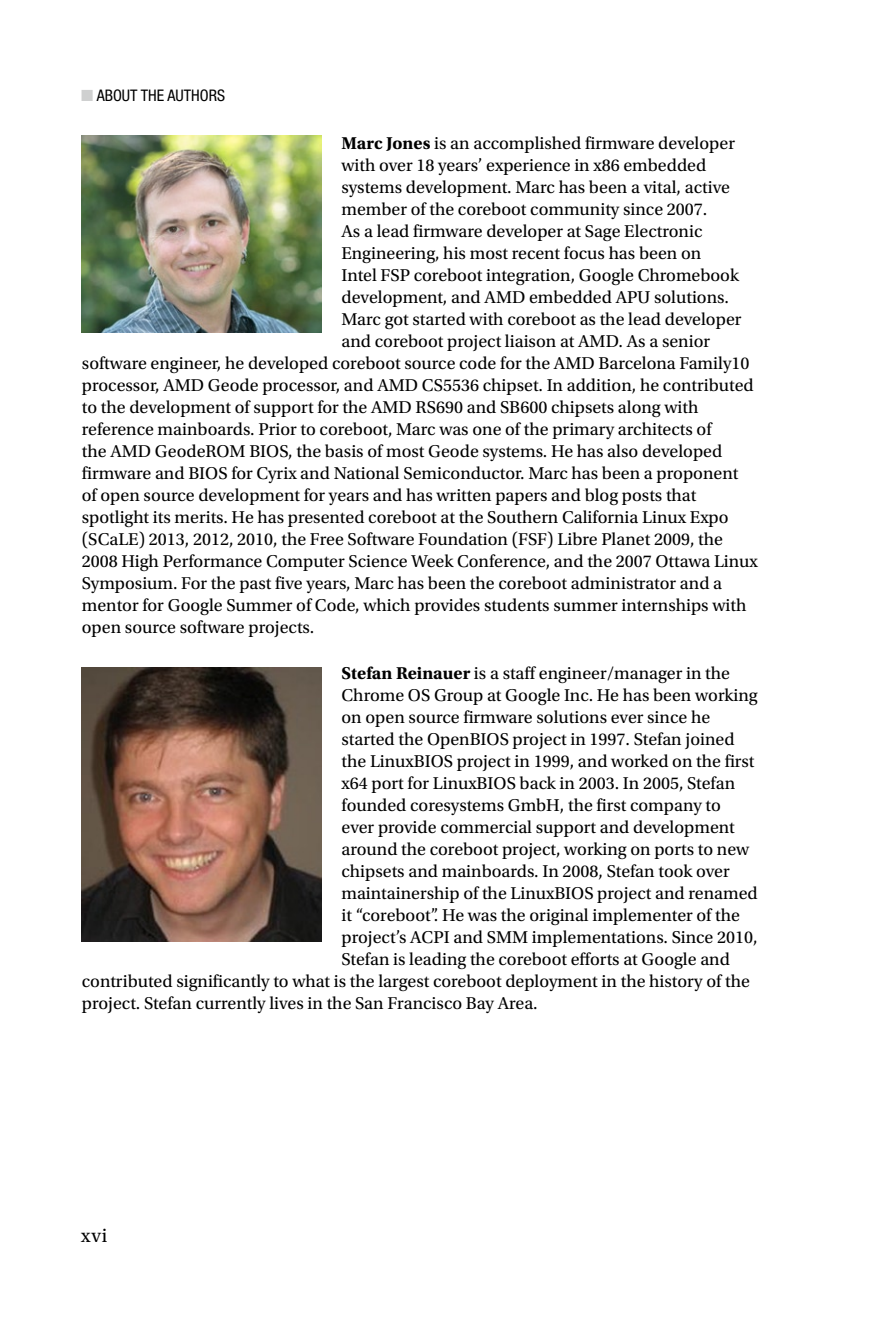
<style>
.page{position:relative;width:882px;height:1332px;background:#fff}
.page>*{position:absolute;margin:0;border:0;box-sizing:border-box;transform-origin:0 0}
.t1{font:20px "Utopia Std";color:#000}
.t2{font:18px "Utopia Std";color:#000}
.t3{font:condensed 16px "Helvetica Neue";color:#000}
.s1{color:#cfd0d0}
.s2{font-weight:700}
</style>
<div class="page">
<img style="left:81px;top:668px;width:241px;height:274px">
<img style="left:81px;top:136px;width:241px;height:197px">
<p class="t3" style="left:81px;top:87px;width:145px"><span class="s1">■</span> ABOUT THE AUTHORS</p>
<p class="t2" style="left:342px;top:134px;width:395px"><span class="s2">Marc Jones</span> is an accomplished firmware developer</p>
<p class="t2" style="left:342px;top:156px;width:366px">with over 18 years’ experience in x86 embedded</p>
<p class="t2" style="left:342px;top:178px;width:390px">systems development. Marc has been a vital, active</p>
<p class="t2" style="left:342px;top:200px;width:367px">member of the coreboot community since 2007.</p>
<p class="t2" style="left:342px;top:222px;width:362px">As a lead firmware developer at Sage Electronic</p>
<p class="t2" style="left:342px;top:244px;width:361px">Engineering, his most recent focus has been on</p>
<p class="t2" style="left:342px;top:266px;width:399px">Intel FSP coreboot integration, Google Chromebook</p>
<p class="t2" style="left:342px;top:288px;width:389px">development, and AMD embedded APU solutions.</p>
<p class="t2" style="left:342px;top:310px;width:401px">Marc got started with coreboot as the lead developer</p>
<p class="t2" style="left:342px;top:332px;width:370px">and coreboot project liaison at AMD. As a senior</p>
<p class="t2" style="left:82px;top:354px;width:669px">software engineer, he developed coreboot source code for the AMD Barcelona Family10</p>
<p class="t2" style="left:82px;top:376px;width:673px">processor, AMD Geode processor, and AMD CS5536 chipset. In addition, he contributed</p>
<p class="t2" style="left:82px;top:397px;width:618px">to the development of support for the AMD RS690 and SB600 chipsets along with</p>
<p class="t2" style="left:82px;top:419px;width:631px">reference mainboards. Prior to coreboot, Marc was one of the primary architects of</p>
<p class="t2" style="left:82px;top:441px;width:642px">the AMD GeodeROM BIOS, the basis of most Geode systems. He has also developed</p>
<p class="t2" style="left:82px;top:463px;width:658px">firmware and BIOS for Cyrix and National Semiconductor. Marc has been a proponent</p>
<p class="t2" style="left:82px;top:485px;width:616px">of open source development for years and has written papers and blog posts that</p>
<p class="t2" style="left:82px;top:507px;width:648px">spotlight its merits. He has presented coreboot at the Southern California Linux Expo</p>
<p class="t2" style="left:82px;top:529px;width:643px">(SCaLE) 2013, 2012, 2010, the Free Software Foundation (FSF) Libre Planet 2009, the</p>
<p class="t2" style="left:82px;top:551px;width:677px">2008 High Performance Computer Science Week Conference, and the 2007 Ottawa Linux</p>
<p class="t2" style="left:82px;top:573px;width:642px">Symposium. For the past five years, Marc has been the coreboot administrator and a</p>
<p class="t2" style="left:82px;top:595px;width:666px">mentor for Google Summer of Code, which provides students summer internships with</p>
<p class="t2" style="left:82px;top:617px;width:234px">open source software projects.</p>
<p class="t2" style="left:342px;top:663px;width:390px"><span class="s2">Stefan Reinauer</span> is a staff engineer/manager in the</p>
<p class="t2" style="left:342px;top:685px;width:418px">Chrome OS Group at Google Inc. He has been working</p>
<p class="t2" style="left:342px;top:707px;width:370px">on open source firmware solutions ever since he</p>
<p class="t2" style="left:342px;top:729px;width:395px">started the OpenBIOS project in 1997. Stefan joined</p>
<p class="t2" style="left:342px;top:751px;width:415px">the LinuxBIOS project in 1999, and worked on the first</p>
<p class="t2" style="left:342px;top:773px;width:395px">x64 port for LinuxBIOS back in 2003. In 2005, Stefan</p>
<p class="t2" style="left:342px;top:795px;width:381px">founded coresystems GmbH, the first company to</p>
<p class="t2" style="left:342px;top:817px;width:395px">ever provide commercial support and development</p>
<p class="t2" style="left:342px;top:839px;width:409px">around the coreboot project, working on ports to new</p>
<p class="t2" style="left:342px;top:861px;width:390px">chipsets and mainboards. In 2008, Stefan took over</p>
<p class="t2" style="left:342px;top:883px;width:418px">maintainership of the LinuxBIOS project and renamed</p>
<p class="t2" style="left:342px;top:905px;width:400px">it “coreboot”. He was the original implementer of the</p>
<p class="t2" style="left:342px;top:927px;width:418px">project’s ACPI and SMM implementations. Since 2010,</p>
<p class="t2" style="left:342px;top:949px;width:390px">Stefan is leading the coreboot efforts at Google and</p>
<p class="t2" style="left:82px;top:971px;width:670px">contributed significantly to what is the largest coreboot deployment in the history of the</p>
<p class="t2" style="left:82px;top:993px;width:457px">project. Stefan currently lives in the San Francisco Bay Area.</p>
<p class="t1" style="left:81px;top:1225px;width:28px">xvi</p>
</div>
